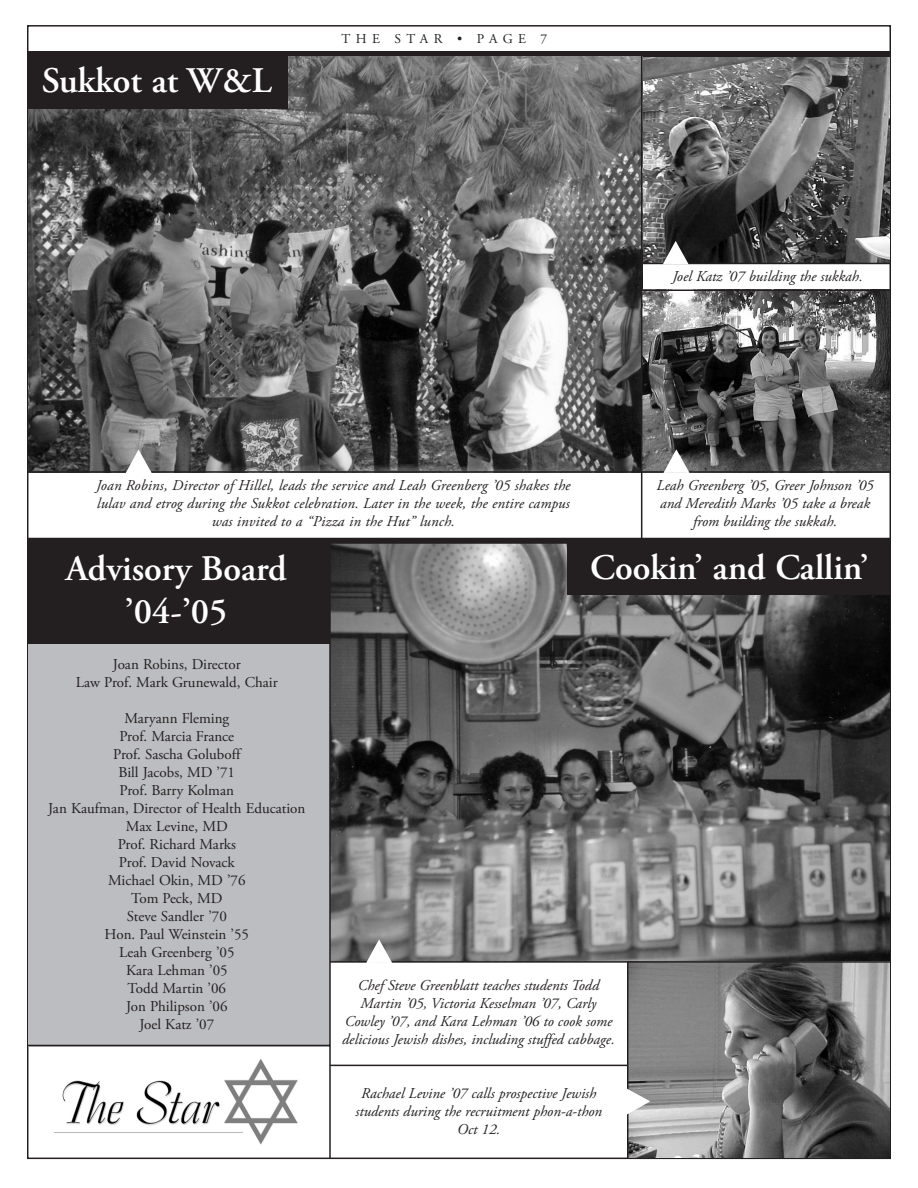
<style>
.page{position:relative;width:918px;height:1188px;background:#fff}
.page>*{position:absolute;margin:0;border:0;box-sizing:border-box;transform-origin:0 0}
.t1{font:600 36px/43.2px "Adobe Garamond Pro";color:#fff;text-align:center}
.t2{font:italic 15px/18px "Adobe Garamond Pro";color:#231f20;text-align:center}
.t3{font:15px/18px "Adobe Garamond Pro";color:#231f20;text-align:center}
.t4{font:13.5px "Adobe Garamond Pro";color:#231f20}
</style>
<div class="page">
<div style="left:27px;top:51px;width:864px;height:6px;background:#231f20"></div>
<img style="left:331px;top:544px;width:558px;height:417px">
<div style="left:29px;top:542px;width:301px;height:504px;background:#bcbdc0"></div>
<div style="left:27px;top:542px;width:303px;height:102px;background:#231f20"></div>
<img style="left:642px;top:57px;width:248px;height:206px">
<img style="left:28px;top:57px;width:613px;height:414px">
<img style="left:642px;top:291px;width:247px;height:180px">
<hr style="left:641px;top:54px;width:1px;height:485px;background:#231f20">
<hr style="left:642px;top:263px;width:248px;height:1px;background:#231f20">
<hr style="left:642px;top:290px;width:248px;height:1px;background:#231f20">
<hr style="left:27px;top:471px;width:863px;height:2px;background:#231f20">
<div style="left:28px;top:54px;width:259px;height:55px;background:#231f20"></div>
<div style="left:28px;top:538px;width:862px;height:6px;background:#231f20"></div>
<svg style="left:124px;top:448px;width:28px;height:25px"></svg>
<hr style="left:329px;top:539px;width:2px;height:619px;background:#231f20">
<hr style="left:27px;top:1045px;width:303px;height:1px;background:#231f20">
<img style="left:628px;top:963px;width:262px;height:195px">
<hr style="left:330px;top:961px;width:561px;height:2px;background:#231f20">
<hr style="left:627px;top:962px;width:1px;height:196px;background:#231f20">
<hr style="left:330px;top:1065px;width:297px;height:1px;background:#231f20">
<div style="left:567px;top:540px;width:323px;height:55px;background:#231f20"></div>
<svg style="left:365px;top:938px;width:28px;height:25px"></svg>
<svg style="left:661px;top:239px;width:29px;height:26px"></svg>
<svg style="left:662px;top:448px;width:28px;height:25px"></svg>
<svg style="left:627px;top:1087px;width:25px;height:28px"></svg>
<img style="left:54px;top:1059px;width:244px;height:86px">
<p class="t1" style="left:42px;top:59px;width:231px">Sukkot at W&amp;L</p>
<p class="t4" style="left:342px;top:31px;width:207px">T H E S T A R • P A G E 7</p>
<p class="t2" style="left:672px;top:267px;width:192px">Joel Katz ’07 building the sukkah.</p>
<p class="t2" style="left:96px;top:477px;width:476px">Joan Robins, Director of Hillel, leads the service and Leah Greenberg ’05 shakes the lulav and etrog during the Sukkot celebration. Later in the week, the entire campus was invited to a “Pizza in the Hut” lunch.</p>
<p class="t2" style="left:657px;top:477px;width:219px">Leah Greenberg ’05, Greer Johnson ’05 and Meredith Marks ’05 take a break from building the sukkah.</p>
<p class="t1" style="left:66px;top:547px;width:222px">Advisory Board ’04-’05</p>
<p class="t3" style="left:76px;top:655px;width:203px">Joan Robins, Director<br>Law Prof. Mark Grunewald, Chair</p>
<p class="t3" style="left:48px;top:709px;width:259px">Maryann Fleming<br>Prof. Marcia France<br>Prof. Sascha Goluboff<br>Bill Jacobs, MD ’71<br>Prof. Barry Kolman<br>Jan Kaufman, Director of Health Education<br>Max Levine, MD<br>Prof. Richard Marks<br>Prof. David Novack<br>Michael Okin, MD ’76<br>Tom Peck, MD<br>Steve Sandler ’70<br>Hon. Paul Weinstein ’55<br>Leah Greenberg ’05<br>Kara Lehman ’05<br>Todd Martin ’06<br>Jon Philipson ’06<br>Joel Katz ’07</p>
<p class="t1" style="left:590px;top:546px;width:280px">Cookin’ and Callin’</p>
<p class="t2" style="left:342px;top:977px;width:274px">Chef Steve Greenblatt teaches students Todd Martin ’05, Victoria Kesselman ’07, Carly Cowley ’07, and Kara Lehman ’06 to cook some delicious Jewish dishes, including stuffed cabbage.</p>
<p class="t2" style="left:356px;top:1085px;width:248px">Rachael Levine ’07 calls prospective Jewish students during the recruitment phon-a-thon<br>Oct 12.</p>
</div>
